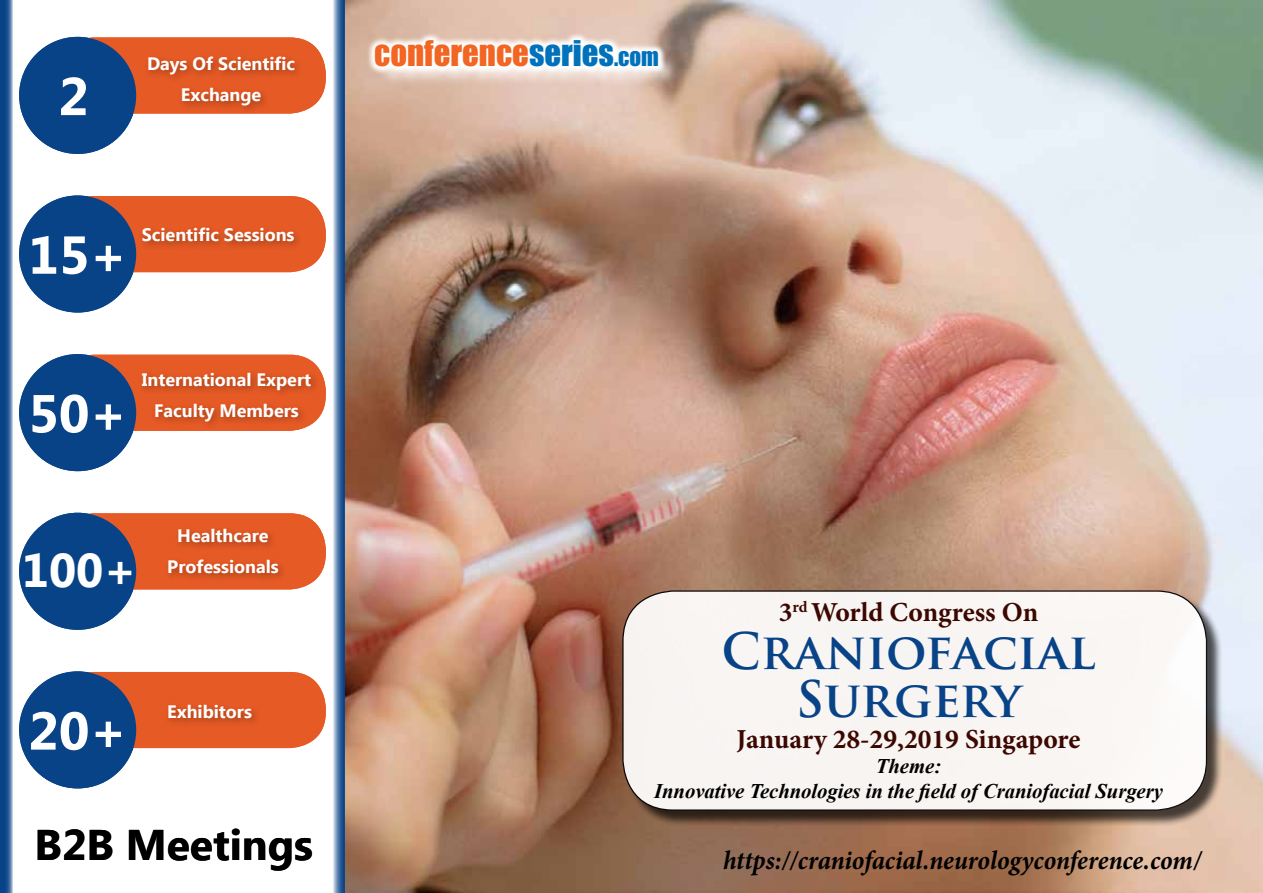
<style>
.page{position:relative;width:1263px;height:893px;background:#fff}
.page>*{position:absolute;margin:0;border:0;box-sizing:border-box;transform-origin:0 0}
.t1{font:700 53.25px "Ebrima";color:#fff}
.t2{font:700 49.05px/48.8px "Trajan Pro";color:#084388;text-align:center}
.t3{font:700 47.25px "Ebrima";color:#fff}
.t4{font:700 42.75px "Ebrima";color:#000}
.t5{font:32.7px "Impact";color:#f26522}
.t6{font:700 27.45px "Minion Pro";color:#3c0701}
.t7{font:italic 700 26.85px "Minion Pro";letter-spacing:-.005em;color:#000;scale:.95 1}
.t8{font:italic 700 20.85px/24.9px "Times New Roman";letter-spacing:-.005em;color:#000;text-align:center}
.t9{font:700 18px/30.9px "Ebrima";color:#fff;text-align:center}
.s1{color:#0072bc}
.s2{font-size:22.95px;color:#0072bc}
</style>
<div class="page">
<img style="left:345px;top:0;width:918px;height:893px">
<div style="left:378px;top:44px;width:301px;height:43px;background:#fff;opacity:.75"></div>
<svg style="left:366px;top:32px;width:301px;height:44px"></svg>
<div style="left:624px;top:592px;width:599px;height:235px;background:#000;opacity:.75"></div>
<div style="left:623px;top:591px;width:583px;height:219px;background:#f8f5f3;border-radius:50px"></div>
<svg style="left:333px;top:0;width:12px;height:893px;background:#6186b2"></svg>
<div style="left:58px;top:37px;width:268px;height:77px;background:#e65a25;border-radius:36px"></div>
<div style="left:19px;top:37px;width:117px;height:117px;background:#084388;border-radius:50%"></div>
<div style="left:144px;top:53px;width:160px;height:62px;background:#000;opacity:.3"></div>
<div style="left:58px;top:196px;width:268px;height:76px;background:#e65a25;border-radius:36px"></div>
<div style="left:19px;top:195px;width:117px;height:118px;background:#084388;border-radius:50%"></div>
<div style="left:139px;top:224px;width:164px;height:27px;background:#000;opacity:.3"></div>
<div style="left:58px;top:355px;width:268px;height:76px;background:#e65a25;border-radius:36px"></div>
<div style="left:19px;top:354px;width:117px;height:117px;background:#084388;border-radius:50%"></div>
<div style="left:138px;top:369px;width:183px;height:61px;background:#000;opacity:.3"></div>
<div style="left:58px;top:513px;width:268px;height:76px;background:#e65a25;border-radius:36px"></div>
<div style="left:19px;top:513px;width:117px;height:117px;background:#084388;border-radius:50%"></div>
<div style="left:164px;top:525px;width:123px;height:57px;background:#000;opacity:.3"></div>
<div style="left:58px;top:672px;width:268px;height:76px;background:#e65a25;border-radius:36px"></div>
<div style="left:19px;top:671px;width:117px;height:117px;background:#084388;border-radius:50%"></div>
<div style="left:164px;top:701px;width:97px;height:27px;background:#000;opacity:.3"></div>
<svg style="left:0;top:0;width:13px;height:893px;background:#31619b"></svg>
<h1 class="t1" style="left:58px;top:57px;width:32px">2</h1>
<p class="t9" style="left:147px;top:49px;width:150px">Days Of Scientific<br>Exchange</p>
<h1 class="t1" style="left:28px;top:215px;width:100px">15+</h1>
<p class="t9" style="left:142px;top:220px;width:154px">Scientific Sessions</p>
<h1 class="t1" style="left:28px;top:374px;width:100px">50+</h1>
<p class="t9" style="left:142px;top:365px;width:171px">International Expert<br>Faculty Members</p>
<h3 class="t3" style="left:22px;top:535px;width:116px">100+</h3>
<p class="t9" style="left:167px;top:521px;width:113px">Healthcare<br>Professionals</p>
<h1 class="t1" style="left:28px;top:691px;width:100px">20+</h1>
<p class="t9" style="left:167px;top:697px;width:86px">Exhibitors</p>
<h3 class="t4" style="left:35px;top:813px;width:280px">B2B Meetings</h3>
<h3 class="t5" style="left:374px;top:28px;width:286px">CONFERENCE<span class="s1">SERIES</span><span class="s2">.COM</span></h3>
<h3 class="t6" style="left:779px;top:593px;width:261px">3<sup>rd</sup> World Congress On</h3>
<h2 class="t2" style="left:721px;top:627px;width:376px">CRANIOFACIAL<br>SURGERY</h2>
<h3 class="t6" style="left:737px;top:720px;width:345px">January 28-29,2019 Singapore</h3>
<p class="t8" style="left:654px;top:753px;width:510px">Theme:<br>Innovative Technologies in the field of Craniofacial Surgery</p>
<h3 class="t7" style="left:723px;top:841px;width:505px">https://craniofacial.neurologyconference.com/</h3>
</div>
